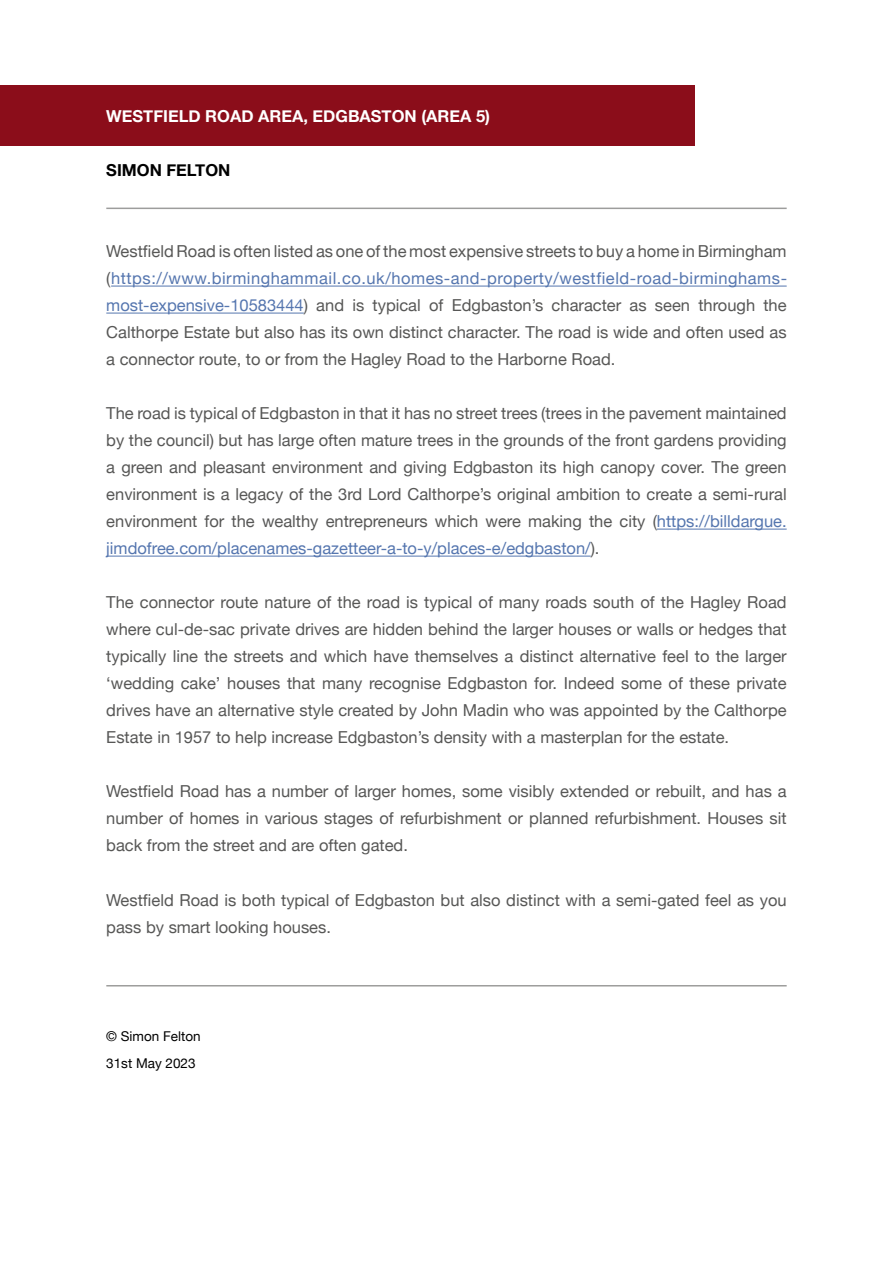
<style>
.page{position:relative;width:893px;height:1263px;background:#fff}
.page>*{position:absolute;margin:0;border:0;box-sizing:border-box;transform-origin:0 0}
.t1{font:16.5px/27px "Helvetica Neue";color:#575756;text-align:justify}
.t2{font:700 16.5px "Helvetica Neue";color:#fff}
.t3{font:700 16.5px "Helvetica Neue";color:#000}
.t4{font:13.5px "Helvetica Neue";color:#000}
.s1{color:#5576af}
</style>
<div class="page">
<div style="left:0;top:85px;width:694px;height:60px;background:#8b0d1a"></div>
<hr style="left:111px;top:286px;width:676px;height:1px;background:#5576af">
<hr style="left:106px;top:313px;width:198px;height:1px;background:#5576af">
<hr style="left:657px;top:529px;width:130px;height:1px;background:#5576af">
<hr style="left:106px;top:556px;width:485px;height:1px;background:#5576af">
<hr style="left:106px;top:208px;width:681px;height:1px;background:#9d9d9c">
<hr style="left:106px;top:985px;width:681px;height:1px;background:#9d9d9c">
<p class="t2" style="left:106px;top:104px;width:385px">WESTFIELD ROAD AREA, EDGBASTON (AREA 5)</p>
<p class="t3" style="left:106px;top:158px;width:126px">SIMON FELTON</p>
<p class="t1" style="left:106px;top:239px;width:682px">Westfield Road is often listed as one of the most expensive streets to buy a home in Birmingham (<span class="s1">https://www.birminghammail.co.uk/homes-and-property/westfield-road-birminghams&shy;most-expensive-10583444</span>) and is typical of Edgbaston’s character as seen through the Calthorpe Estate but also has its own distinct character. The road is wide and often used as a connector route, to or from the Hagley Road to the Harborne Road.</p>
<p class="t1" style="left:106px;top:401px;width:682px">The road is typical of Edgbaston in that it has no street trees (trees in the pavement maintained by the council) but has large often mature trees in the grounds of the front gardens providing a green and pleasant environment and giving Edgbaston its high canopy cover. The green environment is a legacy of the 3rd Lord Calthorpe’s original ambition to create a semi-rural environment for the wealthy entrepreneurs which were making the city (<span class="s1">https://billdargue. jimdofree.com/placenames-gazetteer-a-to-y/places-e/edgbaston/</span>).</p>
<p class="t1" style="left:106px;top:590px;width:682px">The connector route nature of the road is typical of many roads south of the Hagley Road where cul-de-sac private drives are hidden behind the larger houses or walls or hedges that typically line the streets and which have themselves a distinct alternative feel to the larger ‘wedding cake’ houses that many recognise Edgbaston for. Indeed some of these private drives have an alternative style created by John Madin who was appointed by the Calthorpe Estate in 1957 to help increase Edgbaston’s density with a masterplan for the estate.</p>
<p class="t1" style="left:106px;top:779px;width:682px">Westfield Road has a number of larger homes, some visibly extended or rebuilt, and has a number of homes in various stages of refurbishment or planned refurbishment. Houses sit back from the street and are often gated.</p>
<p class="t1" style="left:106px;top:887px;width:682px">Westfield Road is both typical of Edgbaston but also distinct with a semi-gated feel as you pass by smart looking houses.</p>
<p class="t4" style="left:106px;top:1026px;width:96px">© Simon Felton</p>
<p class="t4" style="left:106px;top:1053px;width:91px">31st May 2023</p>
</div>
